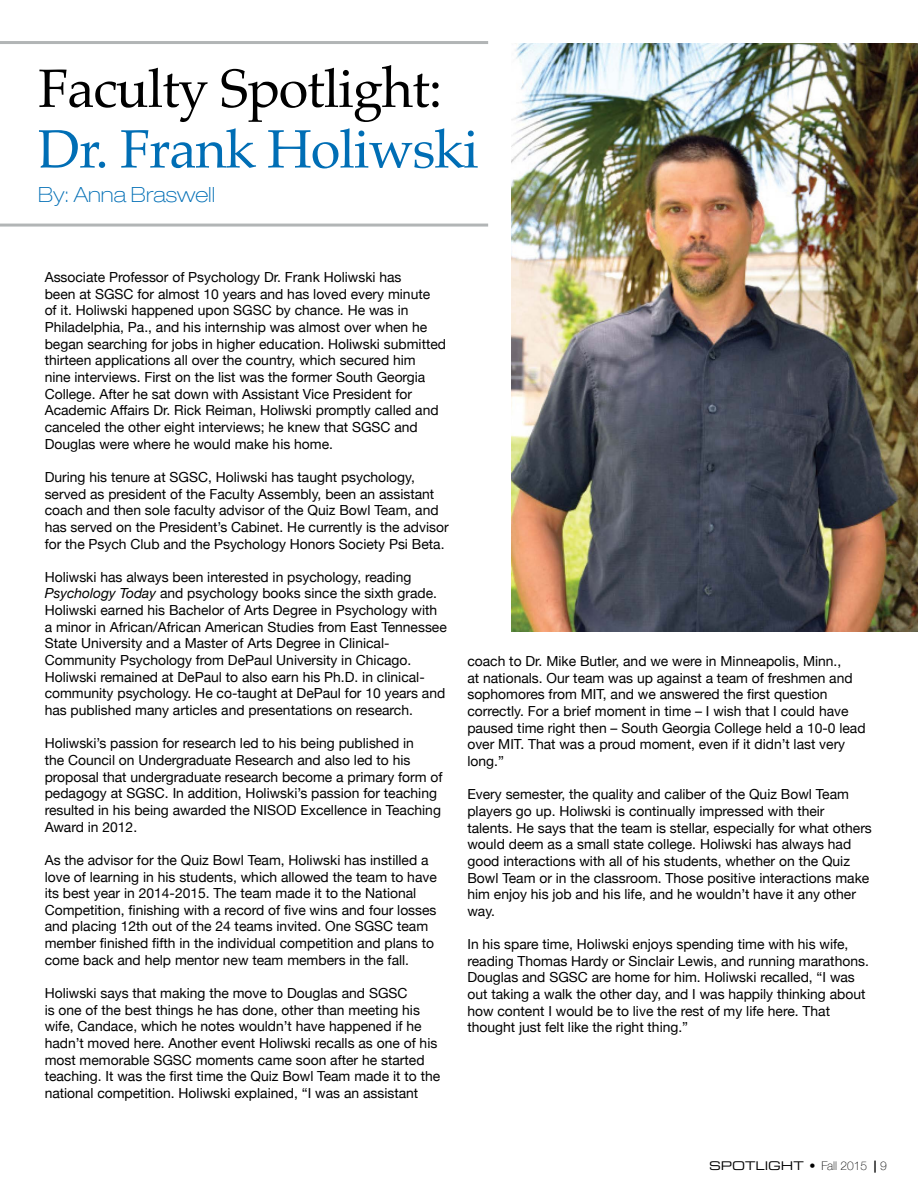
<style>
.page{position:relative;width:918px;height:1188px;background:#fff}
.page>*{position:absolute;margin:0;border:0;box-sizing:border-box;transform-origin:0 0}
.t1{font:54px "Palatino";letter-spacing:-.02em;color:#000}
.t2{font:54px "Palatino";letter-spacing:-.02em;color:#006eb5}
.t3{font:100 expanded 21px "Helvetica Neue LT Pro";color:#006eb5}
.t4{font:13.8px/16.6px "Helvetica Neue";color:#000}
.t5{font:12px "Eurostile Extended Two";color:#000}
.s1{font-style:italic}
.s2{font-family:"Helvetica Neue";font-weight:100}
.s3{font-family:"Helvetica Neue";font-weight:700}
</style>
<div class="page">
<hr style="left:0;top:41px;width:488px;height:3px;background:#b2b5b6">
<img style="left:512px;top:43px;width:406px;height:589px">
<hr style="left:0;top:224px;width:488px;height:3px;background:#b2b5b6">
<h1 class="t1" style="left:38px;top:44px;width:405px">Faculty Spotlight:</h1>
<h1 class="t2" style="left:38px;top:104px;width:442px">Dr. Frank Holiwski</h1>
<h2 class="t3" style="left:38px;top:181px;width:178px">By: Anna Braswell</h2>
<p class="t4" style="left:45px;top:270px;width:403px">Associate Professor of Psychology Dr. Frank Holiwski has<br>been at SGSC for almost 10 years and has loved every minute<br>of it. Holiwski happened upon SGSC by chance. He was in Philadelphia, Pa., and his internship was almost over when he began searching for jobs in higher education. Holiwski submitted thirteen applications all over the country, which secured him<br>nine interviews. First on the list was the former South Georgia College. After he sat down with Assistant Vice President for Academic Affairs Dr. Rick Reiman, Holiwski promptly called and canceled the other eight interviews; he knew that SGSC and Douglas were where he would make his home.</p>
<p class="t4" style="left:45px;top:469px;width:405px">During his tenure at SGSC, Holiwski has taught psychology, served as president of the Faculty Assembly, been an assistant coach and then sole faculty advisor of the Quiz Bowl Team, and has served on the President’s Cabinet. He currently is the advisor for the Psych Club and the Psychology Honors Society Psi Beta.</p>
<p class="t4" style="left:45px;top:569px;width:404px">Holiwski has always been interested in psychology, reading <span class="s1">Psychology Today</span> and psychology books since the sixth grade.<br>Holiwski earned his Bachelor of Arts Degree in Psychology with a minor in African/African American Studies from East Tennessee State University and a Master of Arts Degree in Clinical-Community Psychology from DePaul University in Chicago.<br>Holiwski remained at DePaul to also earn his Ph.D. in clinical&shy;community psychology. He co-taught at DePaul for 10 years and has published many articles and presentations on research.</p>
<p class="t4" style="left:45px;top:736px;width:399px">Holiwski’s passion for research led to his being published in<br>the Council on Undergraduate Research and also led to his proposal that undergraduate research become a primary form of pedagogy at SGSC. In addition, Holiwski’s passion for teaching resulted in his being awarded the NISOD Excellence in Teaching Award in 2012.</p>
<p class="t4" style="left:45px;top:852px;width:394px">As the advisor for the Quiz Bowl Team, Holiwski has instilled a love of learning in his students, which allowed the team to have its best year in 2014-2015. The team made it to the National Competition, finishing with a record of five wins and four losses and placing 12th out of the 24 teams invited. One SGSC team member finished fifth in the individual competition and plans to come back and help mentor new team members in the fall.</p>
<p class="t4" style="left:45px;top:986px;width:397px">Holiwski says that making the move to Douglas and SGSC<br>is one of the best things he has done, other than meeting his wife, Candace, which he notes wouldn’t have happened if he hadn’t moved here. Another event Holiwski recalls as one of his most memorable SGSC moments came soon after he started teaching. It was the first time the Quiz Bowl Team made it to the national competition. Holiwski explained, “I was an assistant</p>
<p class="t4" style="left:467px;top:654px;width:400px">coach to Dr. Mike Butler, and we were in Minneapolis, Minn.,<br>at nationals. Our team was up against a team of freshmen and sophomores from MIT, and we answered the first question correctly. For a brief moment in time – I wish that I could have paused time right then – South Georgia College held a 10-0 lead over MIT. That was a proud moment, even if it didn’t last very long.”</p>
<p class="t4" style="left:467px;top:787px;width:406px">Every semester, the quality and caliber of the Quiz Bowl Team players go up. Holiwski is continually impressed with their talents. He says that the team is stellar, especially for what others would deem as a small state college. Holiwski has always had good interactions with all of his students, whether on the Quiz Bowl Team or in the classroom. Those positive interactions make him enjoy his job and his life, and he wouldn’t have it any other way.</p>
<p class="t4" style="left:467px;top:937px;width:403px">In his spare time, Holiwski enjoys spending time with his wife, reading Thomas Hardy or Sinclair Lewis, and running marathons.<br>Douglas and SGSC are home for him. Holiwski recalled, “I was out taking a walk the other day, and I was happily thinking about how content I would be to live the rest of my life here. That thought just felt like the right thing.”</p>
<p class="t5" style="left:709px;top:1158px;width:179px">SPOTLIGHT • <span class="s2">Fall 2015</span> <span class="s3">|</span> <span class="s2">9</span></p>
</div>
